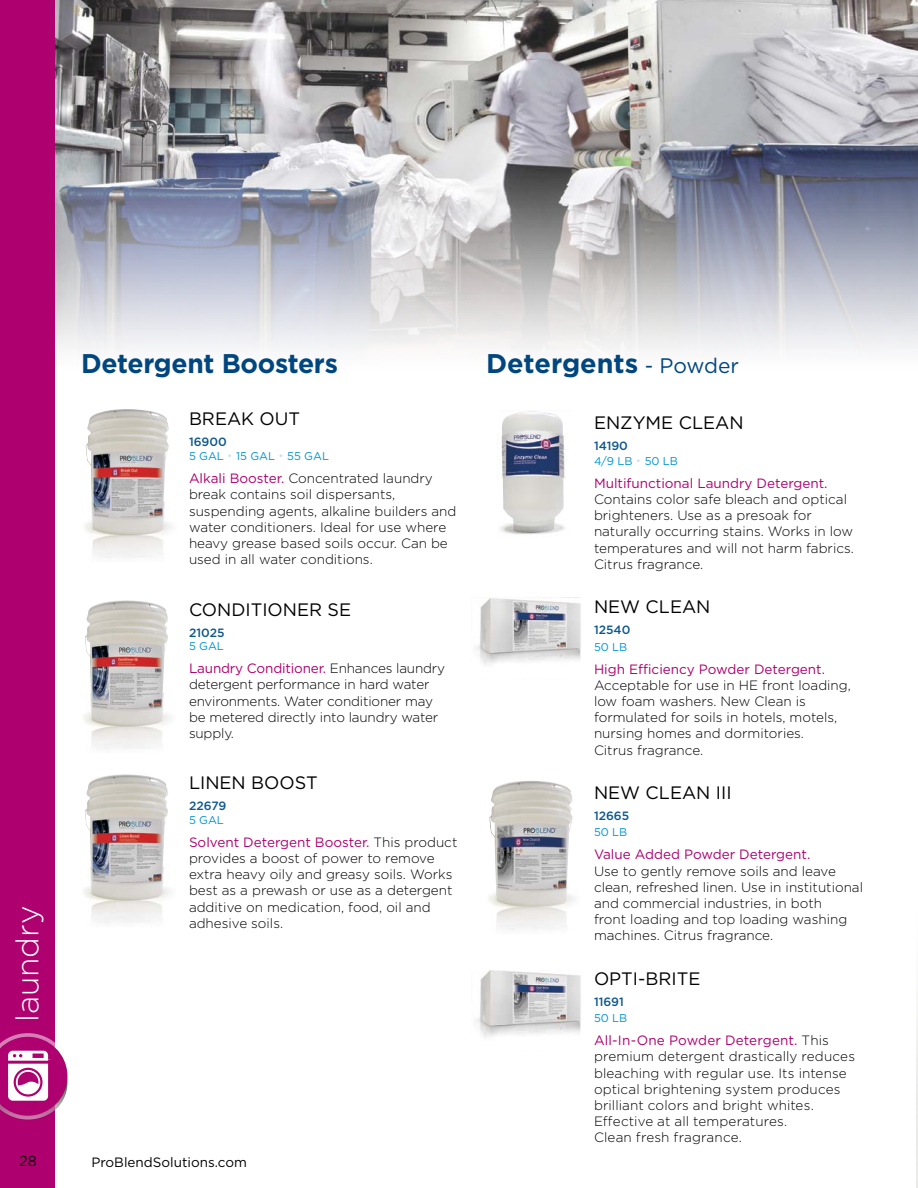
<style>
.page{position:relative;width:918px;height:1188px;background:#fff}
.page>*{position:absolute;margin:0;border:0;box-sizing:border-box;transform-origin:0 0}
.t1{font:300 31.5px "Gotham";color:#fff}
.t2{font:700 27px "Gotham";letter-spacing:-.01em;color:#00467f}
.t3{font:18px "Gotham";color:#000}
.t4{font:14.4px "Gotham";color:#000}
.t5{font:300 13.5px/16.2px "Gotham";color:#000}
.t6{font:13.5px "Gotham";color:#ae006e}
.t7{font:13.5px "Gotham";color:#000}
.t8{font:500 12px "Gotham";color:#0e578d}
.t9{font:11.25px "Gotham";color:#0194d3}
.s1{font-weight:400;font-size:21px}
.s2{font-weight:100;font-size:12px;color:#c8dcf1}
.s3{font-weight:400;color:#ae006e}
</style>
<div class="page">
<img style="left:55px;top:0;width:863px;height:349px">
<img style="left:917px;top:1013px;width:1px;height:175px">
<div style="left:0;top:0;width:55px;height:1188px;background:#ae006e"></div>
<svg style="left:0;top:1033px;width:68px;height:87px"></svg>
<img style="left:84px;top:409px;width:87px;height:149px">
<img style="left:83px;top:774px;width:87px;height:149px">
<img style="left:83px;top:600px;width:87px;height:149px">
<img style="left:475px;top:970px;width:106px;height:68px">
<img style="left:502px;top:412px;width:62px;height:121px">
<img style="left:489px;top:781px;width:85px;height:126px">
<img style="left:475px;top:598px;width:106px;height:68px">
<h1 class="t1" style="left:7px;top:1022px;width:217px;rotate:-90deg">housekeeping</h1>
<h1 class="t1" style="left:7px;top:1022px;width:118px;rotate:-90deg">laundry</h1>
<p class="t4" style="left:19px;top:1151px;width:19px">28</p>
<h2 class="t2" style="left:81px;top:345px;width:259px">Detergent Boosters</h2>
<h2 class="t2" style="left:486px;top:345px;width:255px">Detergents <span class="s1">- Powder</span></h2>
<h3 class="t3" style="left:189px;top:407px;width:113px">BREAK OUT</h3>
<p class="t8" style="left:189px;top:434px;width:39px">16900</p>
<p class="t9" style="left:189px;top:449px;width:141px">5 GAL <span class="s2">•</span> 15 GAL <span class="s2">•</span> 55 GAL</p>
<p class="t5" style="left:189px;top:470px;width:269px"><span class="s3">Alkali Booster.</span> Concentrated laundry break contains soil dispersants, suspending agents, alkaline builders and water conditioners. Ideal for use where heavy grease based soils occur. Can be used in all water conditions.</p>
<h3 class="t3" style="left:189px;top:598px;width:164px">CONDITIONER SE</h3>
<p class="t8" style="left:189px;top:625px;width:37px">21025</p>
<p class="t9" style="left:189px;top:639px;width:36px">5 GAL</p>
<p class="t5" style="left:189px;top:660px;width:258px"><span class="s3">Laundry Conditioner.</span> Enhances laundry detergent performance in hard water environments. Water conditioner may be metered directly into laundry water supply.</p>
<h3 class="t3" style="left:189px;top:771px;width:130px">LINEN BOOST</h3>
<p class="t8" style="left:189px;top:798px;width:39px">22679</p>
<p class="t9" style="left:189px;top:813px;width:36px">5 GAL</p>
<p class="t5" style="left:189px;top:834px;width:270px"><span class="s3">Solvent Detergent Booster.</span> This product provides a boost of power to remove extra heavy oily and greasy soils. Works best as a prewash or use as a detergent additive on medication, food, oil and adhesive soils.</p>
<p class="t7" style="left:91px;top:1154px;width:157px">ProBlendSolutions.com</p>
<h3 class="t3" style="left:594px;top:411px;width:151px">ENZYME CLEAN</h3>
<p class="t8" style="left:594px;top:438px;width:36px">14190</p>
<p class="t9" style="left:594px;top:454px;width:86px">4/9 LB <span class="s2">•</span> 50 LB</p>
<p class="t6" style="left:594px;top:474px;width:235px">Multifunctional Laundry Detergent.</p>
<p class="t5" style="left:594px;top:491px;width:261px">Contains color safe bleach and optical brighteners. Use as a presoak for naturally occurring stains. Works in low temperatures and will not harm fabrics.<br>Citrus fragrance.</p>
<h3 class="t3" style="left:594px;top:595px;width:118px">NEW CLEAN</h3>
<p class="t8" style="left:594px;top:622px;width:38px">12540</p>
<p class="t9" style="left:594px;top:639px;width:35px">50 LB</p>
<p class="t6" style="left:594px;top:660px;width:233px">High Efficiency Powder Detergent.</p>
<p class="t5" style="left:594px;top:677px;width:258px">Acceptable for use in HE front loading, low foam washers. New Clean is formulated for soils in hotels, motels, nursing homes and dormitories.<br>Citrus fragrance.</p>
<h3 class="t3" style="left:594px;top:781px;width:139px">NEW CLEAN III</h3>
<p class="t8" style="left:594px;top:808px;width:37px">12665</p>
<p class="t9" style="left:594px;top:825px;width:35px">50 LB</p>
<p class="t6" style="left:594px;top:846px;width:218px">Value Added Powder Detergent.</p>
<p class="t5" style="left:594px;top:862px;width:271px">Use to gently remove soils and leave clean, refreshed linen. Use in institutional and commercial industries, in both<br>front loading and top loading washing machines. Citrus fragrance.</p>
<h3 class="t3" style="left:594px;top:967px;width:108px">OPTI-BRITE</h3>
<p class="t8" style="left:594px;top:994px;width:31px">11691</p>
<p class="t9" style="left:594px;top:1011px;width:35px">50 LB</p>
<p class="t5" style="left:594px;top:1032px;width:263px"><span class="s3">All-In-One Powder Detergent.</span> This premium detergent drastically reduces bleaching with regular use. Its intense optical brightening system produces brilliant colors and bright whites.<br>Effective at all temperatures.<br>Clean fresh fragrance.</p>
</div>
